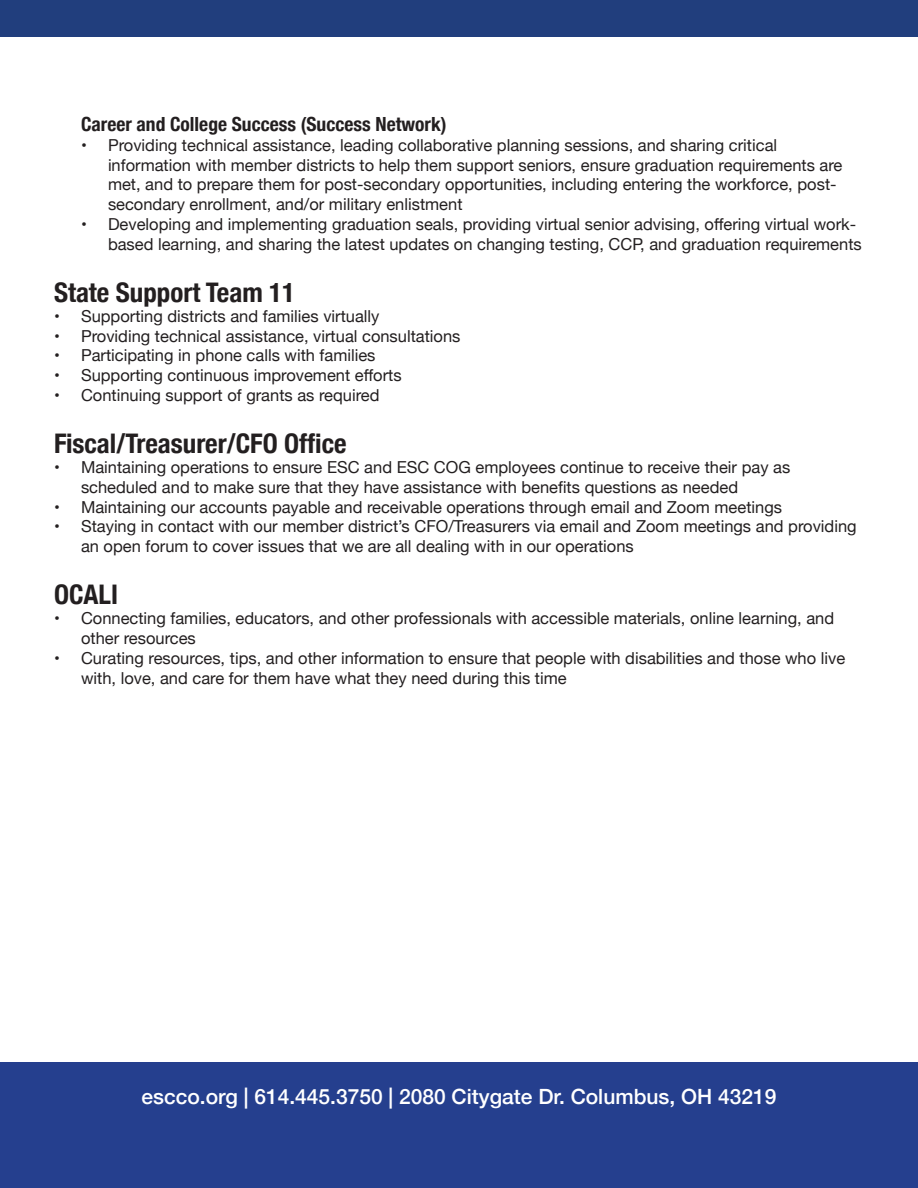
<style>
.page{position:relative;width:918px;height:1188px;background:#fff}
.page>*{position:absolute;margin:0;border:0;box-sizing:border-box;transform-origin:0 0}
.t1{font:700 condensed 27px "Helvetica Neue";color:#231f20}
.t2{font:500 21px "Helvetica Neue";color:#fff}
.t3{font:700 condensed 19.5px "Helvetica Neue";color:#231f20}
.t4{font:16.5px/19.8px "Helvetica Neue";color:#231f20}
</style>
<div class="page">
<div style="left:0;top:0;width:918px;height:37px;background:#213e7d"></div>
<div style="left:0;top:1062px;width:918px;height:126px;background:#253f8e"></div>
<p class="t3" style="left:81px;top:108px;width:367px">Career and College Success (Success Network)</p>
<p class="t4" style="left:108px;top:136px;width:736px;text-indent:-27px">• Providing technical assistance, leading collaborative planning sessions, and sharing critical information with member districts to help them support seniors, ensure graduation requirements are met, and to prepare them for post-secondary opportunities, including entering the workforce, post&shy;secondary enrollment, and/or military enlistment</p>
<p class="t4" style="left:108px;top:215px;width:755px;text-indent:-27px">• Developing and implementing graduation seals, providing virtual senior advising, offering virtual work&shy;based learning, and sharing the latest updates on changing testing, CCP, and graduation requirements</p>
<p class="t1" style="left:54px;top:270px;width:243px">State Support Team 11</p>
<p class="t4" style="left:54px;top:307px;width:327px">• Supporting districts and families virtually</p>
<p class="t4" style="left:54px;top:327px;width:408px">• Providing technical assistance, virtual consultations</p>
<p class="t4" style="left:54px;top:346px;width:323px">• Participating in phone calls with families</p>
<p class="t4" style="left:54px;top:366px;width:349px">• Supporting continuous improvement efforts</p>
<p class="t4" style="left:54px;top:386px;width:327px">• Continuing support of grants as required</p>
<p class="t1" style="left:54px;top:421px;width:294px">Fiscal/Treasurer/CFO Office</p>
<p class="t4" style="left:81px;top:458px;width:711px;text-indent:-27px">• Maintaining operations to ensure ESC and ESC COG employees continue to receive their pay as scheduled and to make sure that they have assistance with benefits questions as needed</p>
<p class="t4" style="left:54px;top:498px;width:730px">• Maintaining our accounts payable and receivable operations through email and Zoom meetings</p>
<p class="t4" style="left:81px;top:517px;width:777px;text-indent:-27px">• Staying in contact with our member district’s CFO/Treasurers via email and Zoom meetings and providing an open forum to cover issues that we are all dealing with in our operations</p>
<p class="t1" style="left:54px;top:572px;width:65px">OCALI</p>
<p class="t4" style="left:81px;top:609px;width:755px;text-indent:-27px">• Connecting families, educators, and other professionals with accessible materials, online learning, and other resources</p>
<p class="t4" style="left:81px;top:649px;width:766px;text-indent:-27px">• Curating resources, tips, and other information to ensure that people with disabilities and those who live with, love, and care for them have what they need during this time</p>
<p class="t2" style="left:141px;top:1080px;width:637px">escco.org | 614.445.3750 | 2080 Citygate Dr. Columbus, OH 43219</p>
</div>
